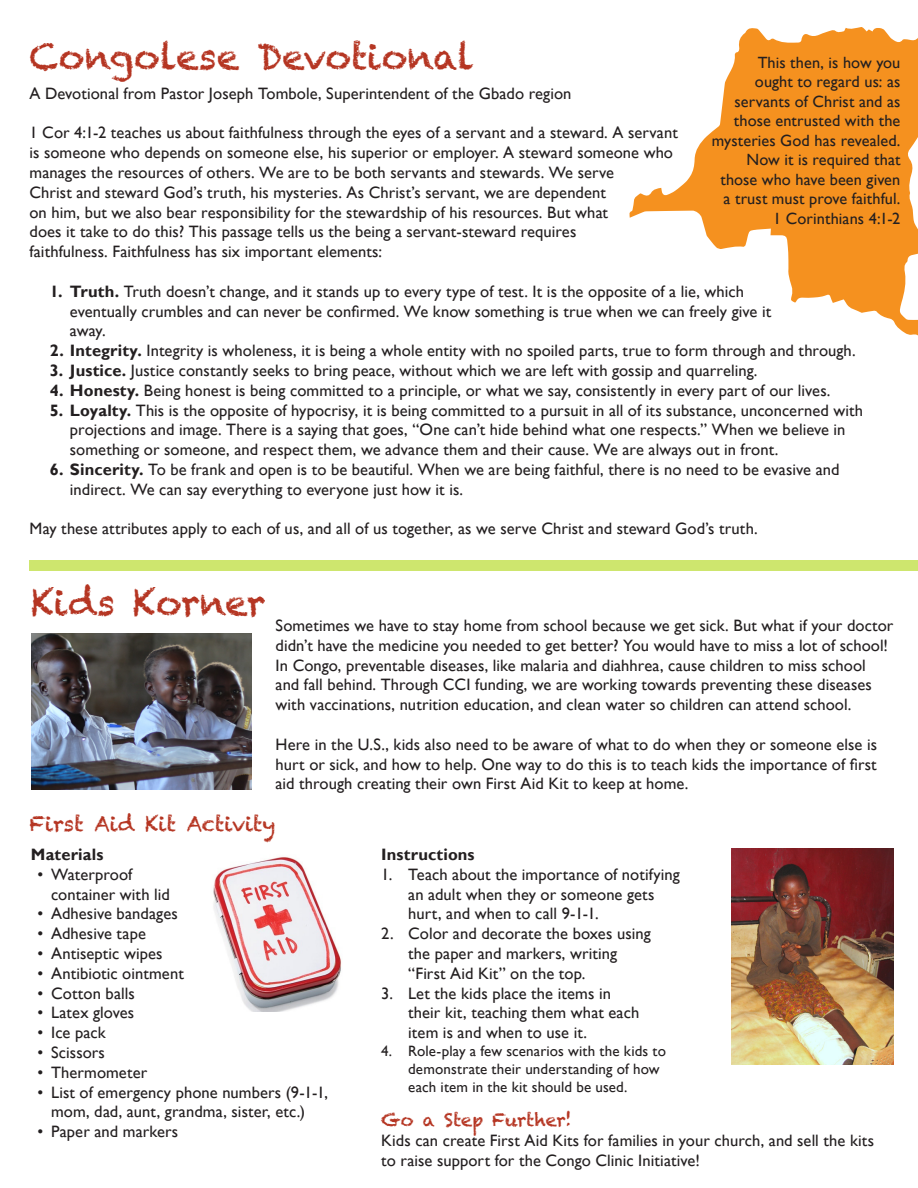
<style>
.page{position:relative;width:918px;height:1188px;background:#fff}
.page>*{position:absolute;margin:0;border:0;box-sizing:border-box;transform-origin:0 0}
.t1{font:36px "Chalkduster";color:#b53522}
.t2{font:21px "Chalkduster";letter-spacing:-.01em;color:#b53522}
.t3{font:18px "Chalkduster";letter-spacing:-.01em;color:#b53522}
.t4{font:16.5px/19.8px "Gill Sans";letter-spacing:.005em;color:#231f20}
.t5{font:700 16.5px "Gill Sans";letter-spacing:.01em;color:#231f20}
.t6{font:16.35px/19.5px "Gill Sans";letter-spacing:.005em;color:#231f20;text-align:right}
.t7{font:15px/18px "Gill Sans";letter-spacing:.01em;color:#231f20}
.s1{font-weight:700}
</style>
<div class="page">
<svg style="left:629px;top:27px;width:289px;height:309px;fill:#f5911f"></svg>
<img style="left:31px;top:633px;width:221px;height:156px">
<img style="left:732px;top:849px;width:161px;height:215px">
<img style="left:213px;top:857px;width:128px;height:154px">
<div style="left:29px;top:561px;width:889px;height:10px;background:#cee66e"></div>
<p class="t1" style="left:29px;top:36px;width:446px">Congolese Devotional</p>
<p class="t6" style="left:712px;top:53px;width:190px">This then, is how you<br>ought to regard us: as servants of Christ and as those entrusted with the mysteries God has revealed.<br>Now it is required that those who have been given a trust must prove faithful.</p>
<p class="t6" style="left:773px;top:209px;width:129px">1 Corinthians 4:1-2</p>
<p class="t4" style="left:29px;top:84px;width:543px">A Devotional from Pastor Joseph Tombole, Superintendent of the Gbado region</p>
<p class="t4" style="left:29px;top:123px;width:650px">1 Cor 4:1-2 teaches us about faithfulness through the eyes of a servant and a steward. A servant is someone who depends on someone else, his superior or employer. A steward someone who manages the resources of others. We are to be both servants and stewards. We serve<br>Christ and steward God’s truth, his mysteries. As Christ’s servant, we are dependent<br>on him, but we also bear responsibility for the stewardship of his resources. But what<br>does it take to do this? This passage tells us the being a servant-steward requires<br>faithfulness. Faithfulness has six important elements:</p>
<p class="t4" style="left:70px;top:282px;width:703px;text-indent:-20px"><span class="s1">1. Truth.</span> Truth doesn’t change, and it stands up to every type of test. It is the opposite of a lie, which eventually crumbles and can never be confirmed. We know something is true when we can freely give it away.</p>
<p class="t4" style="left:50px;top:341px;width:807px"><span class="s1">2. Integrity.</span> Integrity is wholeness, it is being a whole entity with no spoiled parts, true to form through and through.</p>
<p class="t4" style="left:50px;top:361px;width:709px"><span class="s1">3. Justice.</span> Justice constantly seeks to bring peace, without which we are left with gossip and quarreling.</p>
<p class="t4" style="left:50px;top:381px;width:782px"><span class="s1">4. Honesty.</span> Being honest is being committed to a principle, or what we say, consistently in every part of our lives.</p>
<p class="t4" style="left:70px;top:400px;width:795px;text-indent:-20px"><span class="s1">5. Loyalty.</span> This is the opposite of hypocrisy, it is being committed to a pursuit in all of its substance, unconcerned with projections and image. There is a saying that goes, “One can’t hide behind what one respects.” When we believe in something or someone, and respect them, we advance them and their cause. We are always out in front.</p>
<p class="t4" style="left:70px;top:460px;width:771px;text-indent:-20px"><span class="s1">6. Sincerity.</span> To be frank and open is to be beautiful. When we are being faithful, there is no need to be evasive and indirect. We can say everything to everyone just how it is.</p>
<p class="t4" style="left:29px;top:519px;width:730px">May these attributes apply to each of us, and all of us together, as we serve Christ and steward God’s truth.</p>
<p class="t1" style="left:31px;top:582px;width:236px">Kids Korner</p>
<p class="t4" style="left:276px;top:616px;width:619px">Sometimes we have to stay home from school because we get sick. But what if your doctor didn’t have the medicine you needed to get better? You would have to miss a lot of school!<br>In Congo, preventable diseases, like malaria and diahhrea, cause children to miss school and fall behind. Through CCI funding, we are working towards preventing these diseases with vaccinations, nutrition education, and clean water so children can attend school.</p>
<p class="t4" style="left:276px;top:735px;width:603px;text-align:justify">Here in the U.S., kids also need to be aware of what to do when they or someone else is hurt or sick, and how to help. One way to do this is to teach kids the importance of first aid through creating their own First Aid Kit to keep at home.</p>
<p class="t2" style="left:29px;top:811px;width:247px">First Aid Kit Activity</p>
<p class="t5" style="left:31px;top:845px;width:74px">Materials</p>
<p class="t4" style="left:51px;top:865px;width:120px;text-indent:-13px">• Waterproof container with lid</p>
<p class="t4" style="left:38px;top:904px;width:142px">• Adhesive bandages</p>
<p class="t4" style="left:38px;top:924px;width:110px">• Adhesive tape</p>
<p class="t4" style="left:38px;top:944px;width:126px">• Antiseptic wipes</p>
<p class="t4" style="left:38px;top:964px;width:148px">• Antibiotic ointment</p>
<p class="t4" style="left:38px;top:983px;width:99px">• Cotton balls</p>
<p class="t4" style="left:38px;top:1003px;width:98px">• Latex gloves</p>
<p class="t4" style="left:38px;top:1023px;width:70px">• Ice pack</p>
<p class="t4" style="left:38px;top:1043px;width:69px">• Scissors</p>
<p class="t4" style="left:38px;top:1063px;width:111px">• Thermometer</p>
<p class="t4" style="left:38px;top:1082px;width:292px;text-align:center">• List of emergency phone numbers (9-1-1, mom, dad, aunt, grandma, sister, etc.)</p>
<p class="t4" style="left:38px;top:1122px;width:142px">• Paper and markers</p>
<p class="t5" style="left:381px;top:845px;width:95px">Instructions</p>
<p class="t4" style="left:408px;top:865px;width:273px;text-indent:-27px">1. Teach about the importance of notifying an adult when they or someone gets hurt, and when to call 9-1-1.</p>
<p class="t4" style="left:408px;top:924px;width:244px;text-indent:-27px">2. Color and decorate the boxes using the paper and markers, writing “First Aid Kit” on the top.</p>
<p class="t4" style="left:408px;top:983px;width:233px;text-indent:-27px">3. Let the kids place the items in their kit, teaching them what each item is and when to use it.</p>
<p class="t7" style="left:408px;top:1042px;width:259px;text-indent:-27px">4. Role-play a few scenarios with the kids to demonstrate their understanding of how each item in the kit should be used.</p>
<p class="t3" style="left:381px;top:1109px;width:192px">Go a Step Further!</p>
<p class="t4" style="left:381px;top:1131px;width:494px">Kids can create First Aid Kits for families in your church, and sell the kits to raise support for the Congo Clinic Initiative!</p>
</div>
